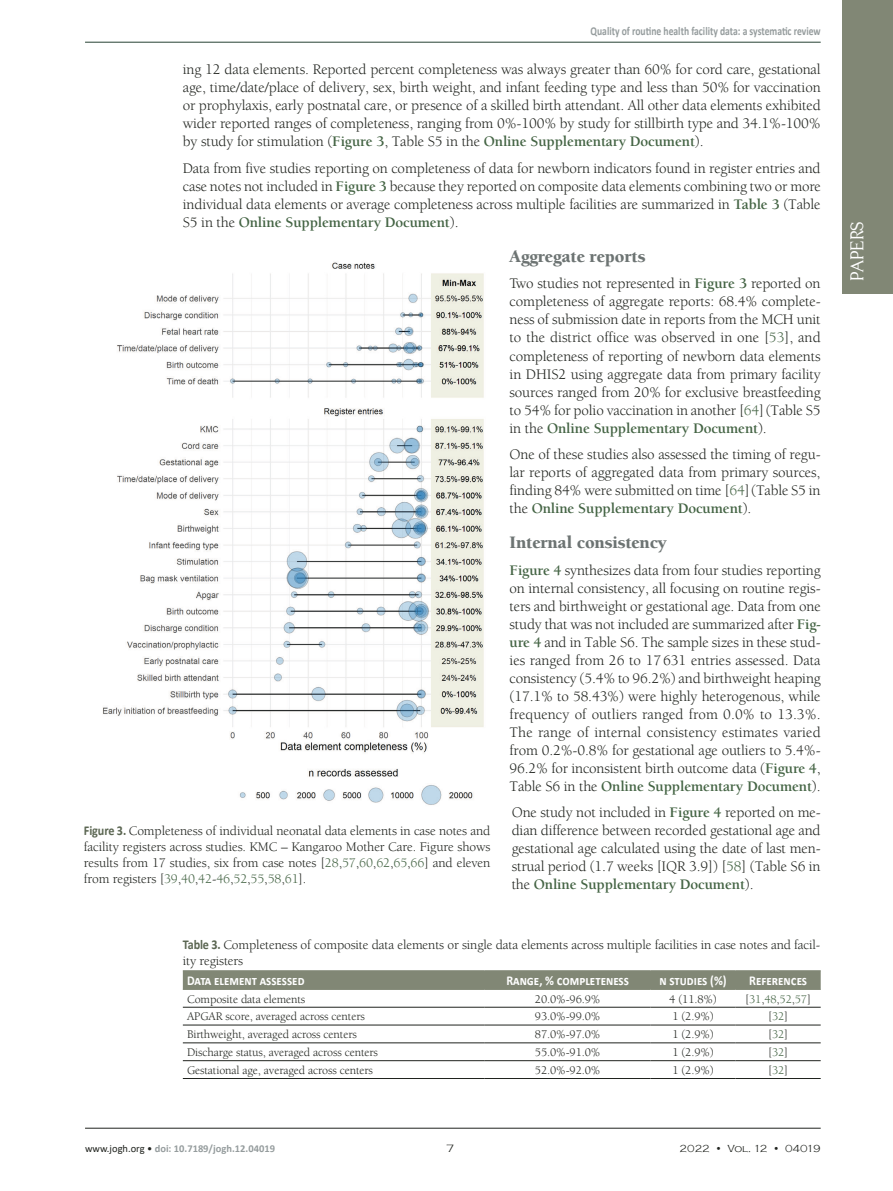
<style>
.page{position:relative;width:893px;height:1191px;background:#fff}
.page>*{position:absolute;margin:0;border:0;box-sizing:border-box;transform-origin:0 0}
.Podnaslovi_PAPERS_2{font:900 18px "Berkeley Std";letter-spacing:-.01em;color:#6d7473}
.t1{font:18px "Centabel";color:#fff}
.Tekst_Osnovni{font:15px/18px "Berkeley Std";letter-spacing:-.01em;color:#20231e;text-align:justify}
.potpisi_slike{font:13.5px/15.8px "Berkeley Std";letter-spacing:-.01em;color:#20231e}
.Tab_Head{font:700 13.5px "Calibri";color:#fff;scale:.9 1}
.Tab_text{font:12px "Berkeley Std";letter-spacing:-.01em;color:#20231e}
.t2{font:700 12px "Calibri";color:#959c9d;scale:.8 1}
.Tab_text-2{font:12px "Berkeley Std";letter-spacing:-.01em;color:#446444}
.t3{font:300 10.95px "Copperplate Gothic";color:#20231e}
.t4{font:700 10.5px "Calibri";color:#959c9d}
.t5{font:300 10.5px "Copperplate Gothic";letter-spacing:-.005em;color:#20231e}
.s1{font-weight:700;color:#446444}
.s2{color:#446444}
.s3{font-family:"Calibri";font-weight:700;color:#5b6652}
.s4{color:#20231e}
.s5{font-weight:400;color:#20231e}
</style>
<div class="page">
<hr style="left:85px;top:1128px;width:736px;height:1px;background:#20231e">
<hr style="left:85px;top:42px;width:736px;height:1px;background:#264233">
<div style="left:842px;top:0;width:51px;height:293px;background:#818775"></div>
<img style="left:102px;top:262px;width:382px;height:543px">
<div style="left:183px;top:971px;width:638px;height:18px;background:#818775"></div>
<hr style="left:183px;top:1007px;width:302px;height:1px;background:#20231e">
<hr style="left:485px;top:1007px;width:166px;height:1px;background:#20231e">
<hr style="left:651px;top:1007px;width:85px;height:1px;background:#20231e">
<hr style="left:736px;top:1007px;width:85px;height:1px;background:#20231e">
<hr style="left:183px;top:1024px;width:302px;height:1px;background:#20231e">
<hr style="left:485px;top:1024px;width:166px;height:1px;background:#20231e">
<hr style="left:651px;top:1024px;width:85px;height:1px;background:#20231e">
<hr style="left:736px;top:1024px;width:85px;height:1px;background:#20231e">
<hr style="left:183px;top:1042px;width:302px;height:1px;background:#20231e">
<hr style="left:485px;top:1042px;width:166px;height:1px;background:#20231e">
<hr style="left:651px;top:1042px;width:85px;height:1px;background:#20231e">
<hr style="left:736px;top:1042px;width:85px;height:1px;background:#20231e">
<hr style="left:183px;top:1060px;width:302px;height:1px;background:#20231e">
<hr style="left:485px;top:1060px;width:166px;height:1px;background:#20231e">
<hr style="left:651px;top:1060px;width:85px;height:1px;background:#20231e">
<hr style="left:736px;top:1060px;width:85px;height:1px;background:#20231e">
<hr style="left:183px;top:1078px;width:302px;height:1px;background:#20231e">
<hr style="left:485px;top:1078px;width:166px;height:1px;background:#20231e">
<hr style="left:651px;top:1078px;width:85px;height:1px;background:#20231e">
<hr style="left:736px;top:1078px;width:85px;height:1px;background:#20231e">
<hr style="left:183px;top:970px;width:302px;height:1px;background:#818775">
<hr style="left:485px;top:970px;width:166px;height:1px;background:#818775">
<hr style="left:651px;top:970px;width:85px;height:1px;background:#818775">
<hr style="left:736px;top:970px;width:85px;height:1px;background:#818775">
<hr style="left:183px;top:989px;width:302px;height:1px;background:#818775">
<hr style="left:485px;top:989px;width:166px;height:1px;background:#818775">
<hr style="left:651px;top:989px;width:85px;height:1px;background:#818775">
<hr style="left:736px;top:989px;width:85px;height:1px;background:#818775">
<p class="t2" style="left:591px;top:22px;width:289px">Quality of routine health facility data: a systematic review</p>
<p class="Tekst_Osnovni" style="left:183px;top:61px;width:639px">ing 12 data elements. Reported percent completeness was always greater than 60% for cord care, gestational age, time/date/place of delivery, sex, birth weight, and infant feeding type and less than 50% for vaccination or prophylaxis, early postnatal care, or presence of a skilled birth attendant. All other data elements exhibited wider reported ranges of completeness, ranging from 0%-100% by study for stillbirth type and 34.1%-100% by study for stimulation (<span class="s1">Figure 3</span>, Table S5 in the <span class="s1">Online Supplementary Document</span>).</p>
<p class="Tekst_Osnovni" style="left:183px;top:159px;width:640px">Data from five studies reporting on completeness of data for newborn indicators found in register entries and case notes not included in <span class="s1">Figure 3</span> because they reported on composite data elements combining two or more individual data elements or average completeness across multiple facilities are summarized in <span class="s1">Table 3</span> (Table S5 in the <span class="s1">Online Supplementary Document</span>).</p>
<p class="Podnaslovi_PAPERS_2" style="left:510px;top:247px;width:138px">Aggregate reports</p>
<p class="Tekst_Osnovni" style="left:510px;top:275px;width:313px">Two studies not represented in <span class="s1">Figure 3</span> reported on completeness of aggregate reports: 68.4% complete&shy;ness of submission date in reports from the MCH unit to the district office was observed in one [<span class="s2">53</span>], and completeness of reporting of newborn data elements in DHIS2 using aggregate data from primary facility sources ranged from 20% for exclusive breastfeeding to 54% for polio vaccination in another [<span class="s2">64</span>](Table S5 in the <span class="s1">Online Supplementary Document</span>).</p>
<p class="Tekst_Osnovni" style="left:510px;top:445px;width:313px">One of these studies also assessed the timing of regu&shy;lar reports of aggregated data from primary sources, finding 84% were submitted on time [<span class="s2">64</span>](Table S5 in the <span class="s1">Online Supplementary Document</span>).</p>
<p class="Podnaslovi_PAPERS_2" style="left:510px;top:533px;width:159px">Internal consistency</p>
<p class="Tekst_Osnovni" style="left:510px;top:561px;width:313px"><span class="s1">Figure 4</span> synthesizes data from four studies reporting on internal consistency, all focusing on routine regis&shy;ters and birthweight or gestational age. Data from one study that was not included are summarized after <span class="s1">Fig&shy;ure 4</span> and in Table S6. The sample sizes in these stud&shy;ies ranged from 26 to 17631 entries assessed. Data consistency (5.4% to 96.2%) and birthweight heaping (17.1% to 58.43%) were highly heterogenous, while frequency of outliers ranged from 0.0% to 13.3%.<br>The range of internal consistency estimates varied from 0.2%-0.8% for gestational age outliers to 5.4%- 96.2% for inconsistent birth outcome data (<span class="s1">Figure 4</span>, Table S6 in the <span class="s1">Online Supplementary Document</span>).</p>
<p class="Tekst_Osnovni" style="left:512px;top:803px;width:310px">One study not included in <span class="s1">Figure 4</span> reported on me&shy;dian difference between recorded gestational age and gestational age calculated using the date of last men&shy;strual period (1.7 weeks [IQR 3.9]) [<span class="s2">58</span>] (Table S6 in the <span class="s1">Online Supplementary Document</span>).</p>
<p class="potpisi_slike" style="left:84px;top:823px;width:408px;text-align:justify"><span class="s3">Figure 3.</span> Completeness of individual neonatal data elements in case notes and facility registers across studies. KMC – Kangaroo Mother Care. Figure shows results from 17 studies, six from case notes [<span class="s2">28</span>,<span class="s2">57</span>,<span class="s2">60</span>,<span class="s2">62</span>,<span class="s2">65</span>,<span class="s2">66</span>] and eleven from registers [<span class="s2">39</span>,<span class="s2">40</span>,<span class="s2">42</span>-<span class="s2">46</span>,<span class="s2">52</span>,<span class="s2">55</span>,<span class="s2">58</span>,<span class="s2">61</span>].</p>
<p class="potpisi_slike" style="left:183px;top:937px;width:639px"><span class="s3">Table 3.</span> Completeness of composite data elements or single data elements across multiple facilities in case notes and facil&shy;ity registers</p>
<p class="Tab_Head" style="left:187px;top:971px;width:132px">Data element assessed</p>
<p class="Tab_Head" style="left:506px;top:971px;width:138px">Range, % completeness</p>
<p class="Tab_Head" style="left:660px;top:971px;width:76px">n studies (%)</p>
<p class="Tab_Head" style="left:749px;top:971px;width:66px">References</p>
<p class="Tab_text" style="left:187px;top:992px;width:120px">Composite data elements</p>
<p class="Tab_text" style="left:535px;top:992px;width:67px">20.0%-96.9%</p>
<p class="Tab_text" style="left:669px;top:992px;width:49px">4 (11.8%)</p>
<p class="Tab_text-2" style="left:745px;top:992px;width:67px"><span class="s4">[</span>31<span class="s4">,</span>48<span class="s4">,</span>52<span class="s4">,</span>57<span class="s4">]</span></p>
<p class="Tab_text" style="left:187px;top:1010px;width:179px">APGAR score, averaged across centers</p>
<p class="Tab_text" style="left:535px;top:1010px;width:67px">93.0%-99.0%</p>
<p class="Tab_text" style="left:672px;top:1010px;width:43px">1 (2.9%)</p>
<p class="Tab_text" style="left:768px;top:1010px;width:22px">[<span class="s2">32</span>]</p>
<p class="Tab_text" style="left:187px;top:1028px;width:171px">Birthweight, averaged across centers</p>
<p class="Tab_text" style="left:535px;top:1028px;width:67px">87.0%-97.0%</p>
<p class="Tab_text" style="left:672px;top:1028px;width:43px">1 (2.9%)</p>
<p class="Tab_text" style="left:768px;top:1028px;width:22px">[<span class="s2">32</span>]</p>
<p class="Tab_text" style="left:187px;top:1045px;width:192px">Discharge status, averaged across centers</p>
<p class="Tab_text" style="left:535px;top:1045px;width:67px">55.0%-91.0%</p>
<p class="Tab_text" style="left:672px;top:1045px;width:43px">1 (2.9%)</p>
<p class="Tab_text" style="left:768px;top:1045px;width:22px">[<span class="s2">32</span>]</p>
<p class="Tab_text" style="left:187px;top:1063px;width:187px">Gestational age, averaged across centers</p>
<p class="Tab_text" style="left:535px;top:1063px;width:67px">52.0%-92.0%</p>
<p class="Tab_text" style="left:672px;top:1063px;width:43px">1 (2.9%)</p>
<p class="Tab_text" style="left:768px;top:1063px;width:22px">[<span class="s2">32</span>]</p>
<p class="t4" style="left:85px;top:1141px;width:191px"><span class="s5">www.jogh.org •</span> doi: 10.7189/jogh.12.04019</p>
<p class="t3" style="left:447px;top:1142px;width:9px">7</p>
<p class="t5" style="left:680px;top:1142px;width:143px">2022 • Vol. 12 • 04019</p>
<p class="t1" style="left:846px;top:281px;width:61px;rotate:-90deg">PAPERS</p>
</div>
